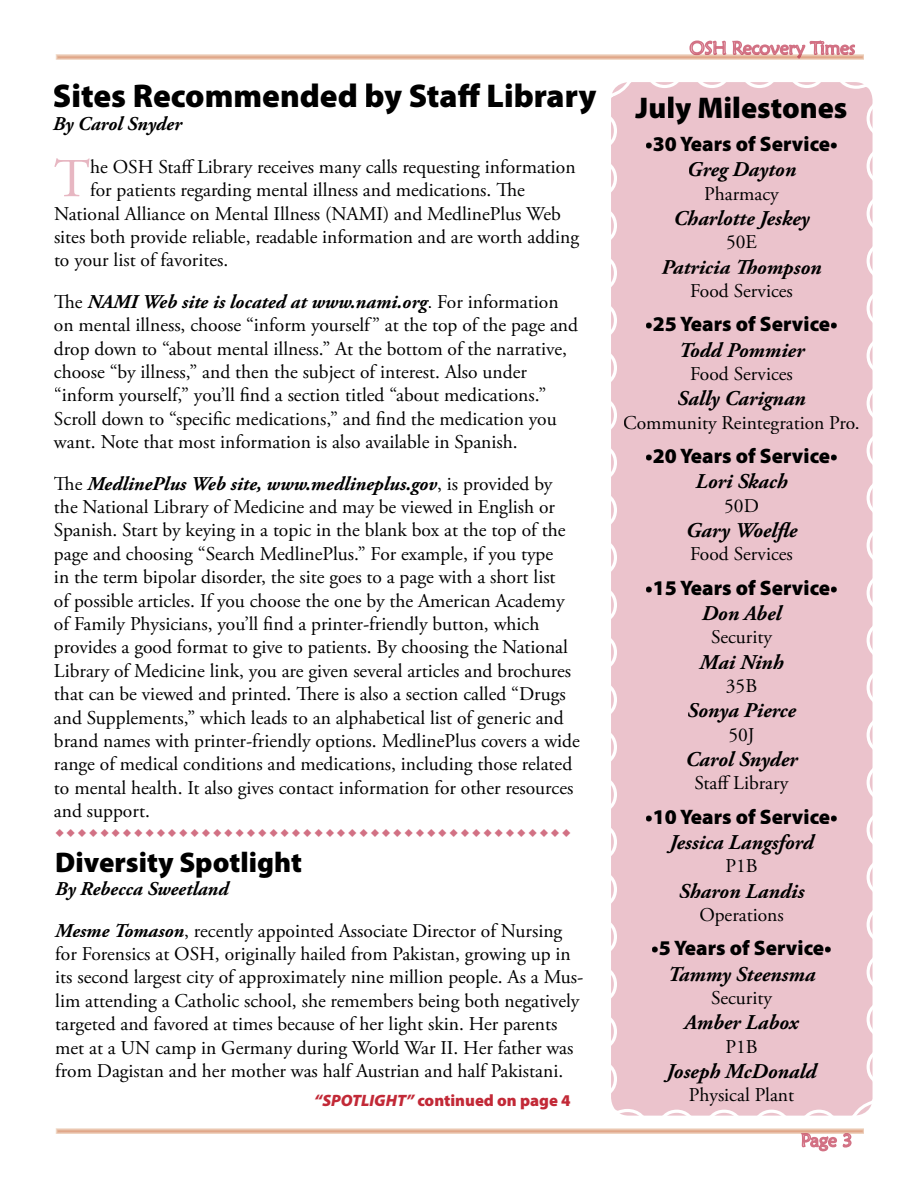
<style>
.page{position:relative;width:918px;height:1188px;background:#fff}
.page>*{position:absolute;margin:0;border:0;box-sizing:border-box;transform-origin:0 0}
.t1{font:54.75px "Adobe Garamond Pro";color:#e7b7c2}
.t2{font:900 33px "Myriad Pro";color:#000}
.t3{font:900 30px "Myriad Pro";color:#000}
.t4{font:900 28.5px "Myriad Pro";color:#000}
.t5{font:italic 700 21px "Adobe Garamond Pro";color:#000}
.t6{font:900 21px "Myriad Pro";color:#000}
.t7{font:19.5px/23.4px "Adobe Garamond Pro";color:#000}
.t8{font:italic 700 19.5px "Adobe Garamond Pro";letter-spacing:-.005em;color:#000}
.t9{font:900 16.5px "Myriad Pro";color:#c22937}
.s1{font-weight:700;font-style:italic}
.s2{font-style:italic}
</style>
<div class="page">
<svg style="left:689px;top:40px;width:166px;height:14px"></svg>
<img style="left:693px;top:54px;width:161px;height:5px">
<svg style="left:801px;top:1133px;width:36px;height:18px"></svg>
<svg style="left:843px;top:1133px;width:9px;height:15px"></svg>
<div style="left:611px;top:82px;width:262px;height:1034px;background:#ebc3cc"></div>
<div style="left:636px;top:98px;width:29px;height:20px;background:#ebc3cc"></div>
<div style="left:668px;top:97px;width:24px;height:28px;background:#ebc3cc"></div>
<div style="left:692px;top:97px;width:155px;height:21px;background:#ebc3cc"></div>
<div style="left:646px;top:136px;width:191px;height:15px;background:#ebc3cc"></div>
<div style="left:689px;top:162px;width:107px;height:20px;background:#ebc3cc"></div>
<div style="left:705px;top:186px;width:74px;height:19px;background:#ebc3cc"></div>
<div style="left:676px;top:210px;width:134px;height:21px;background:#ebc3cc"></div>
<div style="left:727px;top:235px;width:30px;height:15px;background:#ebc3cc"></div>
<div style="left:661px;top:259px;width:161px;height:20px;background:#ebc3cc"></div>
<div style="left:691px;top:283px;width:101px;height:14px;background:#ebc3cc"></div>
<svg style="left:646px;top:323px;width:6px;height:6px"></svg>
<div style="left:654px;top:316px;width:149px;height:16px;background:#ebc3cc"></div>
<div style="left:805px;top:316px;width:25px;height:16px;background:#ebc3cc"></div>
<svg style="left:831px;top:323px;width:6px;height:6px"></svg>
<div style="left:681px;top:342px;width:124px;height:15px;background:#ebc3cc"></div>
<div style="left:691px;top:366px;width:101px;height:14px;background:#ebc3cc"></div>
<div style="left:678px;top:390px;width:128px;height:21px;background:#ebc3cc"></div>
<div style="left:624px;top:415px;width:200px;height:19px;background:#ebc3cc"></div>
<div style="left:824px;top:416px;width:34px;height:13px;background:#ebc3cc"></div>
<svg style="left:646px;top:455px;width:6px;height:6px"></svg>
<div style="left:654px;top:449px;width:22px;height:14px;background:#ebc3cc"></div>
<div style="left:677px;top:448px;width:153px;height:15px;background:#ebc3cc"></div>
<svg style="left:831px;top:455px;width:6px;height:6px"></svg>
<div style="left:695px;top:473px;width:93px;height:16px;background:#ebc3cc"></div>
<div style="left:725px;top:499px;width:33px;height:14px;background:#ebc3cc"></div>
<div style="left:688px;top:522px;width:110px;height:21px;background:#ebc3cc"></div>
<div style="left:691px;top:546px;width:101px;height:15px;background:#ebc3cc"></div>
<svg style="left:646px;top:586px;width:6px;height:6px"></svg>
<div style="left:654px;top:580px;width:176px;height:15px;background:#ebc3cc"></div>
<svg style="left:831px;top:586px;width:6px;height:6px"></svg>
<div style="left:702px;top:605px;width:81px;height:15px;background:#ebc3cc"></div>
<div style="left:712px;top:630px;width:60px;height:18px;background:#ebc3cc"></div>
<div style="left:699px;top:654px;width:85px;height:15px;background:#ebc3cc"></div>
<div style="left:727px;top:679px;width:29px;height:14px;background:#ebc3cc"></div>
<div style="left:688px;top:703px;width:109px;height:20px;background:#ebc3cc"></div>
<div style="left:730px;top:728px;width:24px;height:17px;background:#ebc3cc"></div>
<div style="left:688px;top:751px;width:110px;height:20px;background:#ebc3cc"></div>
<div style="left:695px;top:775px;width:54px;height:15px;background:#ebc3cc"></div>
<div style="left:750px;top:775px;width:39px;height:19px;background:#ebc3cc"></div>
<svg style="left:646px;top:815px;width:6px;height:6px"></svg>
<div style="left:654px;top:809px;width:176px;height:15px;background:#ebc3cc"></div>
<svg style="left:831px;top:815px;width:6px;height:6px"></svg>
<div style="left:667px;top:834px;width:149px;height:21px;background:#ebc3cc"></div>
<div style="left:726px;top:859px;width:31px;height:13px;background:#ebc3cc"></div>
<div style="left:680px;top:883px;width:125px;height:15px;background:#ebc3cc"></div>
<div style="left:700px;top:908px;width:83px;height:18px;background:#ebc3cc"></div>
<svg style="left:652px;top:947px;width:6px;height:6px"></svg>
<div style="left:660px;top:942px;width:10px;height:14px;background:#ebc3cc"></div>
<div style="left:671px;top:940px;width:153px;height:16px;background:#ebc3cc"></div>
<svg style="left:825px;top:947px;width:6px;height:6px"></svg>
<div style="left:670px;top:966px;width:146px;height:20px;background:#ebc3cc"></div>
<div style="left:712px;top:991px;width:60px;height:18px;background:#ebc3cc"></div>
<div style="left:683px;top:1014px;width:116px;height:16px;background:#ebc3cc"></div>
<div style="left:726px;top:1040px;width:31px;height:13px;background:#ebc3cc"></div>
<div style="left:664px;top:1063px;width:155px;height:20px;background:#ebc3cc"></div>
<div style="left:690px;top:1087px;width:104px;height:19px;background:#ebc3cc"></div>
<h2 class="t2" style="left:53px;top:77px;width:545px">Sites Recommended by Staff Library</h2>
<p class="t8" style="left:53px;top:113px;width:130px">By Carol Snyder</p>
<h1 class="t1" style="left:54px;top:146px;width:38px">T</h1>
<p class="t7" style="left:90px;top:156px;width:487px">he OSH Staff Library receives many calls requesting information</p>
<p class="t7" style="left:90px;top:179px;width:436px">for patients regarding mental illness and medications. The</p>
<p class="t7" style="left:54px;top:202px;width:508px">National Alliance on Mental Illness (NAMI) and MedlinePlus Web</p>
<p class="t7" style="left:54px;top:226px;width:527px">sites both provide reliable, readable information and are worth adding</p>
<p class="t7" style="left:54px;top:249px;width:176px">to your list of favorites.</p>
<p class="t7" style="left:54px;top:291px;width:526px">The <span class="s1">NAMI Web site is located at www.nami.org</span>. For information on mental illness, choose “inform yourself” at the top of the page and drop down to “about mental illness.” At the bottom of the narrative, choose “by illness,” and then the subject of interest. Also under “inform yourself,” you’ll find a section titled “about medications.” Scroll down to “specific medications,” and find the medication you want. Note that most information is also available in Spanish.</p>
<p class="t7" style="left:54px;top:472px;width:527px">The <span class="s1">MedlinePlus Web site, www.medlineplus.gov</span>, is provided by the National Library of Medicine and may be viewed in English or Spanish. Start by keying in a topic in the blank box at the top of the page and choosing “Search MedlinePlus.” For example, if you type<br>in the term bipolar disorder, the site goes to a page with a short list<br>of possible articles. If you choose the one by the American Academy of Family Physicians, you’ll find a printer-friendly button, which provides a good format to give to patients. By choosing the National Library of Medicine link, you are given several articles and brochures that can be viewed and printed. There is also a section called “Drugs and Supplements,” which leads to an alphabetical list of generic and brand names with printer-friendly options. MedlinePlus covers a wide range of medical conditions and medications, including those related to mental health. It also gives contact information for other resources and support.</p>
<h3 class="t4" style="left:55px;top:846px;width:248px">Diversity Spotlight</h3>
<p class="t7" style="left:55px;top:869px;width:509px;line-height:41.4px"><span class="s1">By Rebecca Sweetland<br>Mesme Tomason</span>, recently appointed Associate Director of Nursing</p>
<p class="t7" style="left:55px;top:943px;width:530px">for Forensics at OSH, originally hailed from Pakistan, growing up in its second largest city of approximately nine million people. As a Mus&shy;lim attending a Catholic school, she remembers being both negatively targeted and favored at times because of her light skin. Her parents met at a UN camp in Germany during World War II. Her father was from Dagistan and her mother was half Austrian and half Pakistani.</p>
<p class="t9" style="left:314px;top:1091px;width:258px"><span class="s2">“SPOTLIGHT”</span> continued on page 4</p>
<h3 class="t3" style="left:636px;top:91px;width:213px">July Milestones</h3>
<p class="t6" style="left:645px;top:132px;width:194px">•30 Years of Service•</p>
<p class="t5" style="left:687px;top:158px;width:111px">Greg Dayton</p>
<p class="t7" style="left:704px;top:183px;width:76px">Pharmacy</p>
<p class="t5" style="left:674px;top:206px;width:138px">Charlotte Jeskey</p>
<p class="t7" style="left:726px;top:231px;width:32px">50E</p>
<p class="t5" style="left:661px;top:255px;width:162px">Patricia Thompson</p>
<p class="t7" style="left:690px;top:280px;width:104px">Food Services</p>
<p class="t6" style="left:645px;top:312px;width:194px">•25 Years of Service•</p>
<p class="t5" style="left:679px;top:338px;width:127px">Todd Pommier</p>
<p class="t7" style="left:690px;top:363px;width:104px">Food Services</p>
<p class="t5" style="left:677px;top:386px;width:130px">Sally Carignan</p>
<p class="t7" style="left:623px;top:411px;width:238px">Community Reintegration Pro.</p>
<p class="t6" style="left:645px;top:444px;width:194px">•20 Years of Service•</p>
<p class="t5" style="left:695px;top:470px;width:94px">Lori Skach</p>
<p class="t7" style="left:724px;top:495px;width:36px">50D</p>
<p class="t5" style="left:686px;top:518px;width:113px">Gary Woelfle</p>
<p class="t7" style="left:690px;top:543px;width:104px">Food Services</p>
<p class="t6" style="left:645px;top:576px;width:194px">•15 Years of Service•</p>
<p class="t5" style="left:702px;top:601px;width:81px">Don Abel</p>
<p class="t7" style="left:711px;top:626px;width:62px">Security</p>
<p class="t5" style="left:700px;top:650px;width:85px">Mai Ninh</p>
<p class="t7" style="left:726px;top:675px;width:33px">35B</p>
<p class="t5" style="left:687px;top:698px;width:110px">Sonya Pierce</p>
<p class="t7" style="left:728px;top:723px;width:28px">50J</p>
<p class="t5" style="left:686px;top:747px;width:113px">Carol Snyder</p>
<p class="t7" style="left:695px;top:772px;width:95px">Staff Library</p>
<p class="t6" style="left:645px;top:805px;width:194px">•10 Years of Service•</p>
<p class="t5" style="left:670px;top:830px;width:145px">Jessica Langsford</p>
<p class="t7" style="left:725px;top:855px;width:34px">P1B</p>
<p class="t5" style="left:679px;top:879px;width:127px">Sharon Landis</p>
<p class="t7" style="left:699px;top:904px;width:86px">Operations</p>
<p class="t6" style="left:651px;top:936px;width:182px">•5 Years of Service•</p>
<p class="t5" style="left:668px;top:962px;width:149px">Tammy Steensma</p>
<p class="t7" style="left:711px;top:987px;width:62px">Security</p>
<p class="t5" style="left:685px;top:1010px;width:115px">Amber Labox</p>
<p class="t7" style="left:725px;top:1035px;width:34px">P1B</p>
<p class="t5" style="left:667px;top:1059px;width:151px">Joseph McDonald</p>
<p class="t7" style="left:689px;top:1084px;width:107px">Physical Plant</p>
</div>
